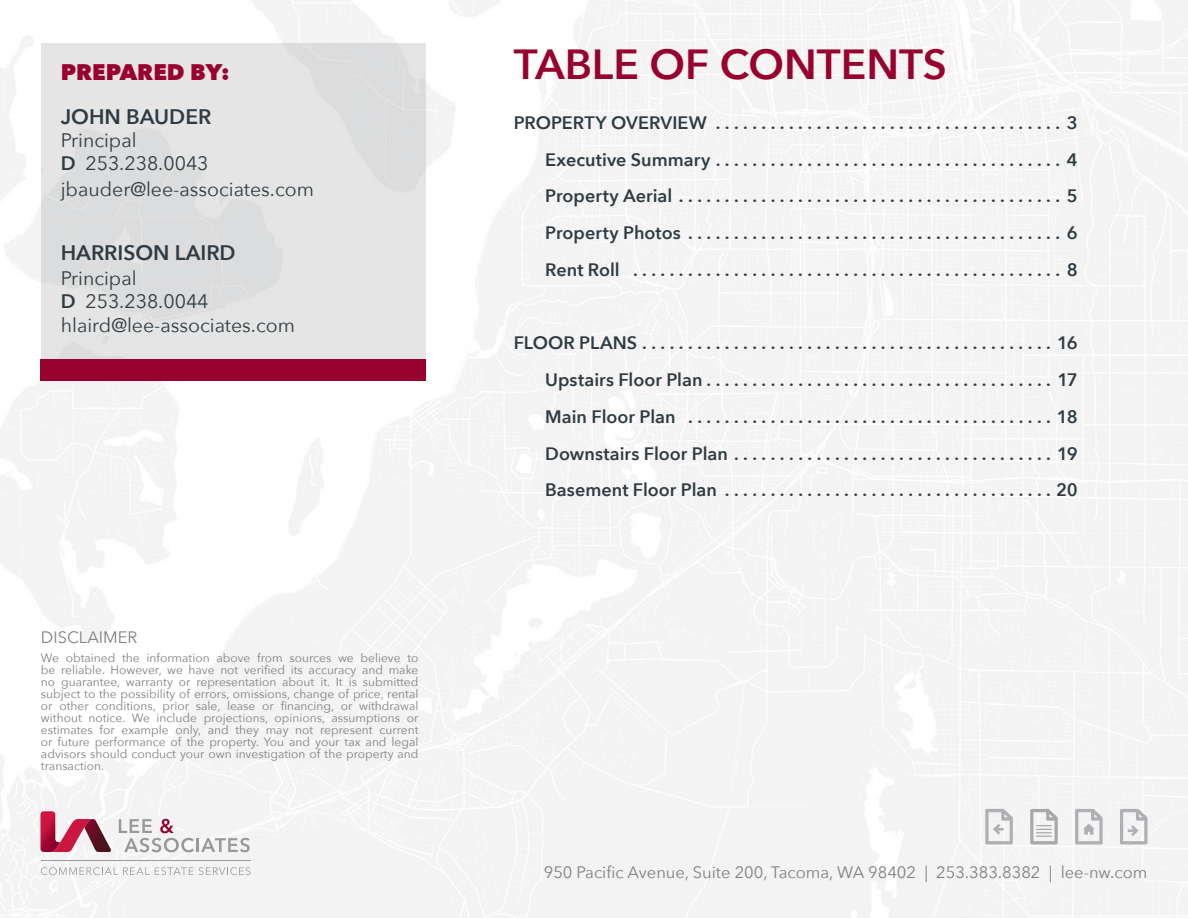
<style>
.page{position:relative;width:1188px;height:918px;background:#fff}
.page>*{position:absolute;margin:0;border:0;box-sizing:border-box;transform-origin:0 0}
.t1{font:600 42px "Avenir Next";color:#98002e}
.t2{font:800 22.5px "Avenir Next";color:#98002e}
.t3{font:600 21px "Avenir Next";color:#303c42}
.t4{font:19.5px/23.4px "Avenir Next";color:#303c42}
.t5{font:600 18px/36.8px "Avenir Next";color:#303c42;text-align:justify}
.t6{font:16.5px "Avenir Next";color:#7e8083}
.t7{font:12px/12px "Avenir Next";color:#7e8083;text-align:justify}
.s1{font-weight:600}
</style>
<div class="page">
<img style="left:0;top:0;width:1188px;height:918px">
<svg style="left:119px;top:819px;width:75px;height:33px"></svg>
<hr style="left:196px;top:838px;width:3px;height:14px;background:#999">
<svg style="left:201px;top:838px;width:49px;height:14px"></svg>
<svg style="left:40px;top:811px;width:72px;height:41px"></svg>
<svg style="left:41px;top:867px;width:210px;height:8px"></svg>
<hr style="left:41px;top:861px;width:210px;height:1px;background:#999">
<div style="left:41px;top:43px;width:385px;height:327px;background:#e5e5e6"></div>
<div style="left:41px;top:360px;width:385px;height:21px;background:#98002e"></div>
<svg style="left:985px;top:809px;width:28px;height:35px"></svg>
<svg style="left:1120px;top:809px;width:28px;height:35px"></svg>
<svg style="left:1030px;top:809px;width:28px;height:35px"></svg>
<svg style="left:1075px;top:809px;width:28px;height:35px"></svg>
<p class="t2" style="left:61px;top:58px;width:170px">PREPARED BY:</p>
<p class="t3" style="left:61px;top:98px;width:152px">JOHN BAUDER</p>
<p class="t4" style="left:61px;top:128px;width:149px">Principal<br><span class="s1">D</span> 253.238.0043</p>
<p class="t4" style="left:61px;top:176px;width:255px">jbauder@lee-associates.com</p>
<p class="t3" style="left:61px;top:234px;width:176px">HARRISON LAIRD</p>
<p class="t4" style="left:61px;top:265px;width:236px">Principal<br><span class="s1">D</span> 253.238.0044 hlaird@lee-associates.com</p>
<p class="t6" style="left:41px;top:623px;width:98px">DISCLAIMER</p>
<p class="t7" style="left:41px;top:651px;width:379px">We obtained the information above from sources we believe to be reliable. However, we have not verified its accuracy and make no guarantee, warranty or representation about it. It is submitted subject to the possibility of errors, omissions, change of price, rental or other conditions, prior sale, lease or financing, or withdrawal without notice. We include projections, opinions, assumptions or estimates for example only, and they may not represent current or future performance of the property. You and your tax and legal advisors should conduct your own investigation of the property and transaction.</p>
<h1 class="t1" style="left:514px;top:28px;width:435px">TABLE OF CONTENTS</h1>
<p class="t5" style="left:545px;top:104px;width:534px;text-indent:-32px">PROPERTY OVERVIEW . . . . . . . . . . . . . . . . . . . . . . . . . . . . . . . . . . . . . . 3<br>Executive Summary . . . . . . . . . . . . . . . . . . . . . . . . . . . . . . . . . . . . . . 4<br>Property Aerial . . . . . . . . . . . . . . . . . . . . . . . . . . . . . . . . . . . . . . . . . . 5<br>Property Photos . . . . . . . . . . . . . . . . . . . . . . . . . . . . . . . . . . . . . . . . . 6<br>Rent Roll . . . . . . . . . . . . . . . . . . . . . . . . . . . . . . . . . . . . . . . . . . . . . . . 8</p>
<p class="t5" style="left:545px;top:324px;width:534px;text-indent:-32px">FLOOR PLANS . . . . . . . . . . . . . . . . . . . . . . . . . . . . . . . . . . . . . . . . . . . . . 16<br>Upstairs Floor Plan . . . . . . . . . . . . . . . . . . . . . . . . . . . . . . . . . . . . . . 17<br>Main Floor Plan . . . . . . . . . . . . . . . . . . . . . . . . . . . . . . . . . . . . . . . . 18<br>Downstairs Floor Plan . . . . . . . . . . . . . . . . . . . . . . . . . . . . . . . . . . . 19<br>Basement Floor Plan . . . . . . . . . . . . . . . . . . . . . . . . . . . . . . . . . . . . 20</p>
<p class="t6" style="left:544px;top:858px;width:605px">950 Pacific Avenue, Suite 200, Tacoma, WA 98402 | 253.383.8382 | lee-nw.com</p>
</div>
